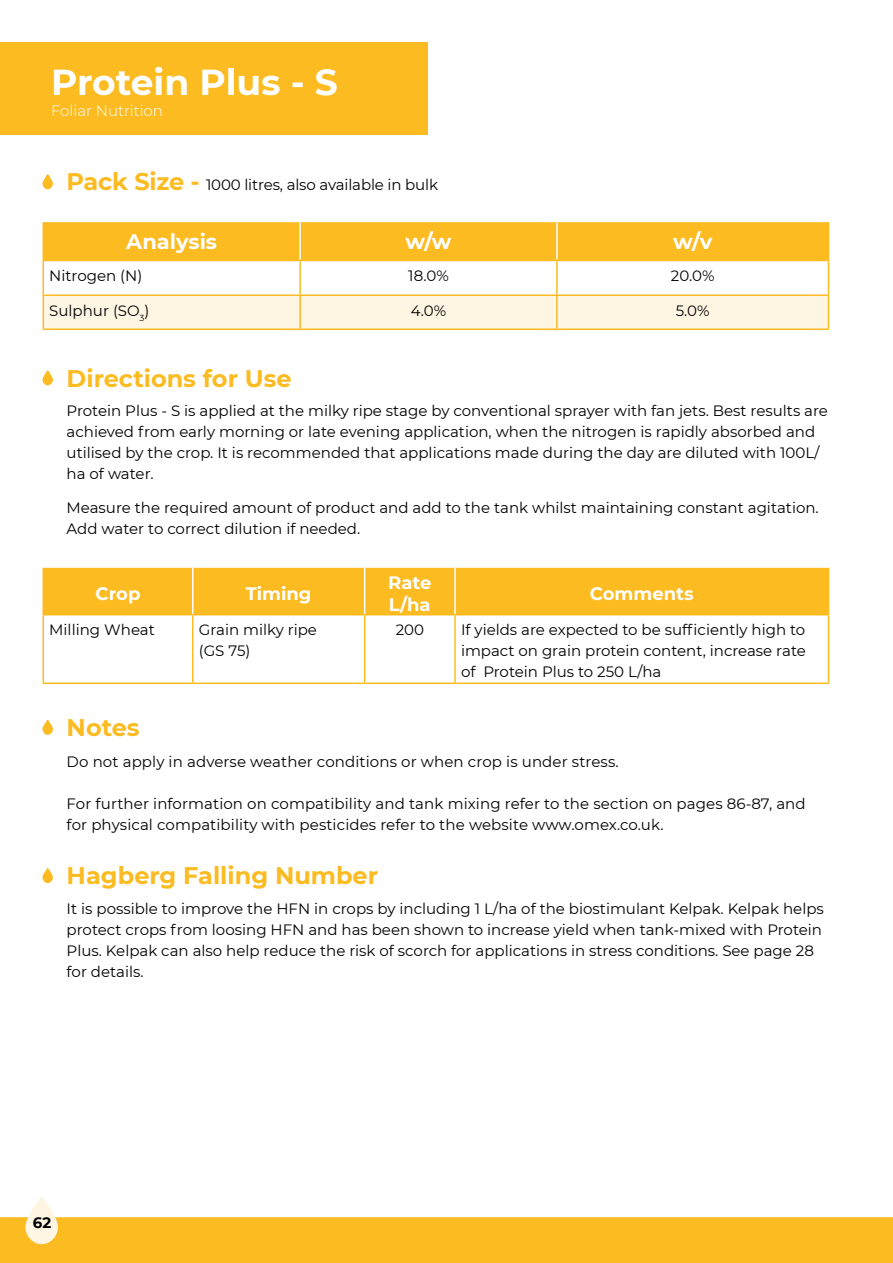
<style>
.page{position:relative;width:893px;height:1263px;background:#fff}
.page>*{position:absolute;margin:0;border:0;box-sizing:border-box;transform-origin:0 0}
.t1{font:700 36px "Montserrat";color:#fff}
.t2{font:700 24px "Montserrat";color:#fbbb21}
.t3{font:700 21px "Montserrat";color:#fff}
.t4{font:700 18px/21px "Montserrat";color:#fff}
.t5{font:15px/21px "Montserrat";color:#000}
.t6{font:300 15px "Montserrat";color:#fff}
.t7{font:700 15px "Montserrat";color:#000}
.s1{font-weight:700;font-size:24px;color:#fbbb21}
</style>
<div class="page">
<div style="left:0;top:1116px;width:893px;height:147px;background:#fbbb21"></div>
<div style="left:0;top:1116px;width:893px;height:101px;background:#fff"></div>
<svg style="left:25px;top:1196px;width:33px;height:48px;background:#fef1d7"></svg>
<svg style="left:42px;top:174px;width:11px;height:16px"></svg>
<svg style="left:42px;top:370px;width:11px;height:16px"></svg>
<svg style="left:42px;top:719px;width:11px;height:16px"></svg>
<svg style="left:42px;top:868px;width:11px;height:16px"></svg>
<div style="left:0;top:43px;width:427px;height:92px;background:#fbbb21"></div>
<div style="left:44px;top:222px;width:784px;height:38px;background:#fbbb21"></div>
<div style="left:44px;top:296px;width:784px;height:32px;background:#fff5e3"></div>
<hr style="left:299px;top:222px;width:2px;height:38px;background:#fff">
<hr style="left:556px;top:222px;width:2px;height:38px;background:#fff">
<hr style="left:43px;top:222px;width:1px;height:38px;background:#fbbb21">
<hr style="left:828px;top:222px;width:1px;height:38px;background:#fbbb21">
<hr style="left:43px;top:261px;width:1px;height:33px;background:#fbbb21">
<hr style="left:43px;top:260px;width:257px;height:1px;background:#fbbb21">
<hr style="left:299px;top:261px;width:2px;height:33px;background:#fbbb21">
<hr style="left:300px;top:260px;width:257px;height:1px;background:#fbbb21">
<hr style="left:556px;top:261px;width:2px;height:33px;background:#fbbb21">
<hr style="left:557px;top:260px;width:272px;height:1px;background:#fbbb21">
<hr style="left:828px;top:261px;width:1px;height:33px;background:#fbbb21">
<hr style="left:43px;top:296px;width:1px;height:32px;background:#fbbb21">
<hr style="left:43px;top:294px;width:257px;height:2px;background:#fbbb21">
<hr style="left:43px;top:328px;width:257px;height:2px;background:#fbbb21">
<hr style="left:299px;top:296px;width:2px;height:32px;background:#fbbb21">
<hr style="left:300px;top:294px;width:257px;height:2px;background:#fbbb21">
<hr style="left:300px;top:328px;width:257px;height:2px;background:#fbbb21">
<hr style="left:556px;top:296px;width:2px;height:32px;background:#fbbb21">
<hr style="left:557px;top:294px;width:272px;height:2px;background:#fbbb21">
<hr style="left:828px;top:296px;width:1px;height:32px;background:#fbbb21">
<hr style="left:557px;top:328px;width:272px;height:2px;background:#fbbb21">
<div style="left:44px;top:568px;width:784px;height:46px;background:#fbbb21"></div>
<hr style="left:192px;top:568px;width:2px;height:46px;background:#fff">
<hr style="left:364px;top:568px;width:1px;height:46px;background:#fff">
<hr style="left:454px;top:568px;width:2px;height:46px;background:#fff">
<hr style="left:43px;top:568px;width:1px;height:46px;background:#fbbb21">
<hr style="left:828px;top:568px;width:1px;height:46px;background:#fbbb21">
<hr style="left:43px;top:615px;width:1px;height:67px;background:#fbbb21">
<hr style="left:43px;top:614px;width:150px;height:1px;background:#fbbb21">
<hr style="left:43px;top:682px;width:150px;height:2px;background:#fbbb21">
<hr style="left:192px;top:615px;width:2px;height:67px;background:#fbbb21">
<hr style="left:193px;top:614px;width:172px;height:1px;background:#fbbb21">
<hr style="left:193px;top:682px;width:172px;height:2px;background:#fbbb21">
<hr style="left:364px;top:615px;width:1px;height:67px;background:#fbbb21">
<hr style="left:365px;top:614px;width:90px;height:1px;background:#fbbb21">
<hr style="left:365px;top:682px;width:90px;height:2px;background:#fbbb21">
<hr style="left:454px;top:615px;width:2px;height:67px;background:#fbbb21">
<hr style="left:455px;top:614px;width:374px;height:1px;background:#fbbb21">
<hr style="left:828px;top:615px;width:1px;height:67px;background:#fbbb21">
<hr style="left:455px;top:682px;width:374px;height:2px;background:#fbbb21">
<h1 class="t1" style="left:51px;top:57px;width:288px">Protein Plus - S</h1>
<p class="t6" style="left:51px;top:101px;width:114px">Foliar Nutrition</p>
<p class="t5" style="left:67px;top:174px;width:373px"><span class="s1">Pack Size -</span> 1000 litres, also available in bulk</p>
<h3 class="t3" style="left:126px;top:226px;width:92px">Analysis</h3>
<h3 class="t3" style="left:405px;top:226px;width:48px">w/w</h3>
<h3 class="t3" style="left:673px;top:226px;width:41px">w/v</h3>
<p class="t5" style="left:49px;top:265px;width:95px">Nitrogen (N)</p>
<p class="t5" style="left:408px;top:265px;width:42px">18.0%</p>
<p class="t5" style="left:671px;top:265px;width:45px">20.0%</p>
<p class="t5" style="left:49px;top:299px;width:102px">Sulphur (SO<sub>3</sub>)</p>
<p class="t5" style="left:411px;top:299px;width:37px">4.0%</p>
<p class="t5" style="left:676px;top:299px;width:35px">5.0%</p>
<h2 class="t2" style="left:67px;top:361px;width:226px">Directions for Use</h2>
<p class="t5" style="left:67px;top:400px;width:763px">Protein Plus - S is applied at the milky ripe stage by conventional sprayer with fan jets. Best results are achieved from early morning or late evening application, when the nitrogen is rapidly absorbed and utilised by the crop. It is recommended that applications made during the day are diluted with 100L/ ha of water.</p>
<p class="t5" style="left:67px;top:496px;width:754px">Measure the required amount of product and add to the tank whilst maintaining constant agitation.<br>Add water to correct dilution if needed.</p>
<p class="t4" style="left:96px;top:582px;width:46px">Crop</p>
<p class="t4" style="left:246px;top:582px;width:67px">Timing</p>
<p class="t4" style="left:388px;top:572px;width:45px">Rate<br>L/ha</p>
<p class="t4" style="left:590px;top:582px;width:105px">Comments</p>
<p class="t5" style="left:49px;top:619px;width:107px">Milling Wheat</p>
<p class="t5" style="left:199px;top:619px;width:120px">Grain milky ripe (GS 75)</p>
<p class="t5" style="left:396px;top:619px;width:30px">200</p>
<p class="t5" style="left:461px;top:619px;width:346px;text-align:justify">If yields are expected to be sufficiently high to impact on grain protein content, increase rate of Protein Plus to 250 L/ha</p>
<h2 class="t2" style="left:67px;top:710px;width:75px">Notes</h2>
<p class="t5" style="left:67px;top:750px;width:554px">Do not apply in adverse weather conditions or when crop is under stress.</p>
<p class="t5" style="left:67px;top:793px;width:741px">For further information on compatibility and tank mixing refer to the section on pages 86-87, and for physical compatibility with pesticides refer to the website www.omex.co.uk.</p>
<h2 class="t2" style="left:67px;top:858px;width:313px">Hagberg Falling Number</h2>
<p class="t5" style="left:67px;top:897px;width:759px">It is possible to improve the HFN in crops by including 1 L/ha of the biostimulant Kelpak. Kelpak helps protect crops from loosing HFN and has been shown to increase yield when tank-mixed with Protein Plus. Kelpak can also help reduce the risk of scorch for applications in stress conditions. See page 28 for details.</p>
<p class="t7" style="left:33px;top:1212px;width:20px">62</p>
</div>
